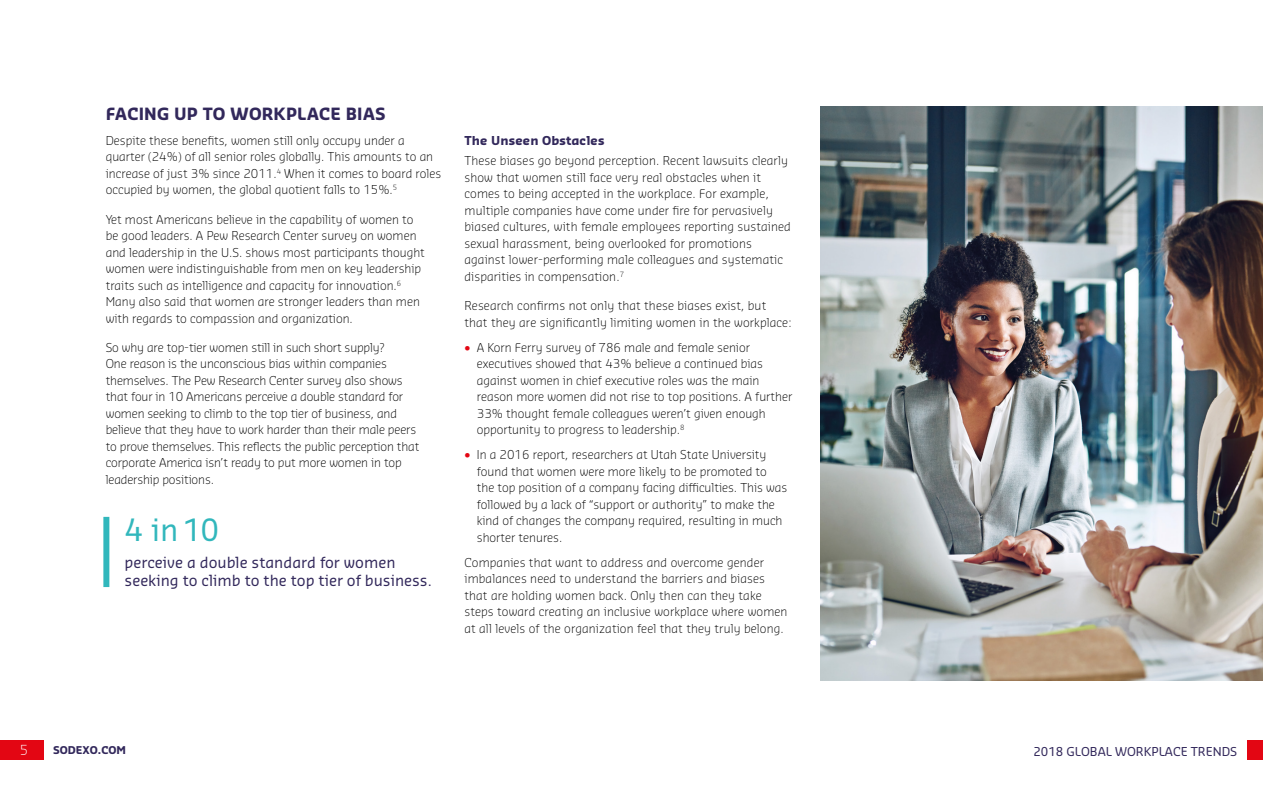
<style>
.page{position:relative;width:1263px;height:787px;background:#fff}
.page>*{position:absolute;margin:0;border:0;box-sizing:border-box;transform-origin:0 0}
.t1{font:30px "Sansa Pro";color:#31b7bc}
.t2{font:700 16.5px "Sansa Pro";letter-spacing:.01em;color:#32285b}
.t3{font:15px/18px "Sansa Pro";color:#32285b}
.t4{font:300 13.5px "Sansa Pro";color:#fff}
.t5{font:300 12px/16.5px "Sansa Pro";color:#000}
.t6{font:12px "Sansa Pro";color:#32285b}
.t7{font:700 12px "Sansa Pro";letter-spacing:.01em;color:#32285b}
.t8{font:700 10.5px "Sansa Pro";color:#32285b}
.s1{color:#e30613}
</style>
<div class="page">
<img style="left:821px;top:106px;width:442px;height:574px">
<div style="left:103px;top:517px;width:6px;height:70px;background:#31b7bc"></div>
<div style="left:0;top:740px;width:43px;height:20px;background:#e30613"></div>
<div style="left:1247px;top:740px;width:16px;height:20px;background:#e30613"></div>
<h2 class="t2" style="left:106px;top:103px;width:282px">FACING UP TO WORKPLACE BIAS</h2>
<p class="t5" style="left:106px;top:132px;width:337px">Despite these benefits, women still only occupy under a quarter (24%) of all senior roles globally. This amounts to an increase of just 3% since 2011.<sup>4</sup> When it comes to board roles occupied by women, the global quotient falls to 15%.<sup>5</sup></p>
<p class="t5" style="left:106px;top:210px;width:321px">Yet most Americans believe in the capability of women to be good leaders. A Pew Research Center survey on women and leadership in the U.S. shows most participants thought women were indistinguishable from men on key leadership traits such as intelligence and capacity for innovation.<sup>6<br></sup>Many also said that women are stronger leaders than men with regards to compassion and organization.</p>
<p class="t5" style="left:106px;top:339px;width:315px">So why are top-tier women still in such short supply?<br>One reason is the unconscious bias within companies themselves. The Pew Research Center survey also shows that four in 10 Americans perceive a double standard for women seeking to climb to the top tier of business, and believe that they have to work harder than their male peers to prove themselves. This reflects the public perception that corporate America isn’t ready to put more women in top leadership positions.</p>
<h1 class="t1" style="left:125px;top:510px;width:96px">4 in 10</h1>
<p class="t3" style="left:125px;top:552px;width:309px">perceive a double standard for women seeking to climb to the top tier of business.</p>
<p class="t7" style="left:464px;top:132px;width:142px">The Unseen Obstacles</p>
<p class="t5" style="left:464px;top:152px;width:328px">These biases go beyond perception. Recent lawsuits clearly show that women still face very real obstacles when it comes to being accepted in the workplace. For example, multiple companies have come under fire for pervasively biased cultures, with female employees reporting sustained sexual harassment, being overlooked for promotions against lower-performing male colleagues and systematic disparities in compensation.<sup>7</sup></p>
<p class="t5" style="left:464px;top:297px;width:329px">Research confirms not only that these biases exist, but that they are significantly limiting women in the workplace:</p>
<p class="t5" style="left:477px;top:338px;width:317px;text-indent:-12px"><span class="s1">•</span> A Korn Ferry survey of 786 male and female senior executives showed that 43% believe a continued bias against women in chief executive roles was the main reason more women did not rise to top positions. A further 33% thought female colleagues weren’t given enough opportunity to progress to leadership.<sup>8</sup></p>
<p class="t5" style="left:477px;top:446px;width:312px;text-indent:-12px"><span class="s1">•</span> In a 2016 report, researchers at Utah State University found that women were more likely to be promoted to the top position of a company facing difficulties. This was followed by a lack of “support or authority” to make the kind of changes the company required, resulting in much shorter tenures.</p>
<p class="t5" style="left:464px;top:553px;width:325px">Companies that want to address and overcome gender imbalances need to understand the barriers and biases that are holding women back. Only then can they take steps toward creating an inclusive workplace where women at all levels of the organization feel that they truly belong.</p>
<p class="t4" style="left:20px;top:741px;width:10px">5</p>
<p class="t8" style="left:53px;top:743px;width:74px">SODEXO.COM</p>
<p class="t6" style="left:1033px;top:743px;width:205px">2018 GLOBAL WORKPLACE TRENDS</p>
</div>
